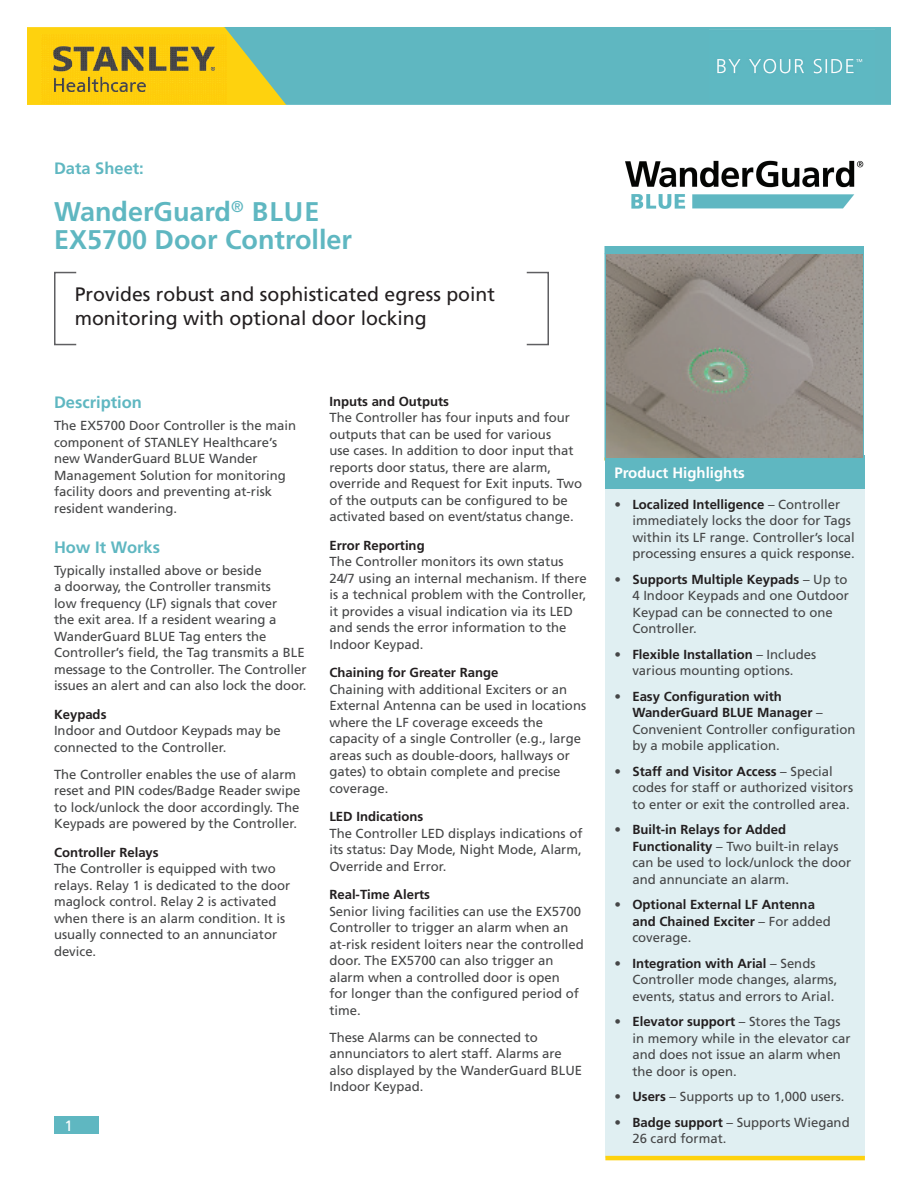
<style>
.page{position:relative;width:918px;height:1188px;background:#fff}
.page>*{position:absolute;margin:0;border:0;box-sizing:border-box;transform-origin:0 0}
.t1{font:700 27px "Frutiger";color:#5fb7c1}
.t2{font:19.5px/24px "Frutiger";color:#231f20}
.t3{font:700 16.5px "Frutiger";color:#5fb7c1}
.t4{font:700 15px "Frutiger";color:#fff}
.t5{font:15px "Frutiger";color:#fff}
.t6{font:13.2px/16.5px "Frutiger";color:#454647}
.t7{font:700 13.2px/16.5px "Frutiger";color:#231f20}
.s1{font-family:"Frutiger LT Std"}
.s2{font-weight:700;color:#231f20}
.s3{font-weight:400;color:#454647}
</style>
<div class="page">
<div style="left:54px;top:1116px;width:45px;height:18px;background:#5fb7c1"></div>
<div style="left:286px;top:27px;width:605px;height:78px;background:#5fb7c1"></div>
<svg style="left:27px;top:27px;width:259px;height:78px;background:#cac949"></svg>
<img style="left:42px;top:34px;width:184px;height:70px">
<hr style="left:604px;top:458px;width:260px;height:2px;background:#fed20e">
<div style="left:604px;top:246px;width:260px;height:8px;background:#5fb7c1"></div>
<div style="left:710px;top:29px;width:165px;height:74px;background:#5eb8c2"></div>
<img style="left:625px;top:160px;width:239px;height:49px">
<div style="left:605px;top:455px;width:260px;height:35px;background:#5fb7c1"></div>
<div style="left:605px;top:490px;width:260px;height:668px;background:#e0eff2"></div>
<hr style="left:605px;top:1156px;width:260px;height:4px;background:#fed20e">
<div style="left:54px;top:272px;width:23px;height:73px;border:2px solid #5f5f62"></div>
<div style="left:526px;top:272px;width:23px;height:73px;border:2px solid #5f5f62"></div>
<img style="left:606px;top:254px;width:256px;height:204px">
<p class="t3" style="left:54px;top:159px;width:91px">Data Sheet:</p>
<h1 class="t1" style="left:54px;top:196px;width:267px">WanderGuard<sup>®</sup> <span class="s1">BLUE</span></h1>
<h1 class="t1" style="left:54px;top:224px;width:300px">EX5700 Door Controller</h1>
<h2 class="t2" style="left:75px;top:282px;width:422px">Provides robust and sophisticated egress point monitoring with optional door locking</h2>
<p class="t3" style="left:54px;top:393px;width:89px">Description</p>
<p class="t6" style="left:54px;top:417px;width:244px">The EX5700 Door Controller is the main component of STANLEY Healthcare’s new WanderGuard BLUE Wander Management Solution for monitoring facility doors and preventing at-risk resident wandering.</p>
<p class="t3" style="left:54px;top:538px;width:108px">How It Works</p>
<p class="t6" style="left:54px;top:562px;width:254px">Typically installed above or beside<br>a doorway, the Controller transmits<br>low frequency (LF) signals that cover<br>the exit area. If a resident wearing a WanderGuard BLUE Tag enters the Controller’s field, the Tag transmits a BLE message to the Controller. The Controller issues an alert and can also lock the door.</p>
<p class="t7" style="left:54px;top:706px;width:54px">Keypads</p>
<p class="t6" style="left:54px;top:723px;width:228px">Indoor and Outdoor Keypads may be connected to the Controller.</p>
<p class="t6" style="left:54px;top:766px;width:248px">The Controller enables the use of alarm reset and PIN codes/Badge Reader swipe to lock/unlock the door accordingly. The Keypads are powered by the Controller.</p>
<p class="t7" style="left:54px;top:844px;width:106px">Controller Relays</p>
<p class="t6" style="left:54px;top:861px;width:238px">The Controller is equipped with two relays. Relay 1 is dedicated to the door maglock control. Relay 2 is activated when there is an alarm condition. It is usually connected to an annunciator device.</p>
<p class="t5" style="left:64px;top:1117px;width:10px">1</p>
<p class="t7" style="left:329px;top:393px;width:121px">Inputs and Outputs</p>
<p class="t6" style="left:329px;top:410px;width:254px">The Controller has four inputs and four outputs that can be used for various<br>use cases. In addition to door input that reports door status, there are alarm, override and Request for Exit inputs. Two of the outputs can be configured to be activated based on event/status change.</p>
<p class="t7" style="left:329px;top:537px;width:97px">Error Reporting</p>
<p class="t6" style="left:329px;top:554px;width:259px">The Controller monitors its own status 24/7 using an internal mechanism. If there is a technical problem with the Controller, it provides a visual indication via its LED and sends the error information to the Indoor Keypad.</p>
<p class="t7" style="left:329px;top:664px;width:170px">Chaining for Greater Range</p>
<p class="t6" style="left:329px;top:681px;width:258px">Chaining with additional Exciters or an External Antenna can be used in locations where the LF coverage exceeds the capacity of a single Controller (e.g., large areas such as double-doors, hallways or gates) to obtain complete and precise coverage.</p>
<p class="t7" style="left:329px;top:808px;width:96px">LED Indications</p>
<p class="t6" style="left:329px;top:825px;width:255px;text-align:justify">The Controller LED displays indications of its status: Day Mode, Night Mode, Alarm, Override and Error.</p>
<p class="t7" style="left:329px;top:886px;width:102px">Real-Time Alerts</p>
<p class="t6" style="left:329px;top:903px;width:256px">Senior living facilities can use the EX5700<br>Controller to trigger an alarm when an at-risk resident loiters near the controlled door. The EX5700 can also trigger an alarm when a controlled door is open<br>for longer than the configured period of time.</p>
<p class="t6" style="left:329px;top:1029px;width:254px">These Alarms can be connected to annunciators to alert staff. Alarms are also displayed by the WanderGuard BLUE<br>Indoor Keypad.</p>
<p class="t4" style="left:614px;top:464px;width:132px">Product Highlights</p>
<p class="t6" style="left:632px;top:496px;width:224px;text-indent:-18px">• <span class="s2">Localized Intelligence</span> – Controller immediately locks the door for Tags within its LF range. Controller’s local processing ensures a quick response.</p>
<p class="t6" style="left:632px;top:571px;width:218px;text-indent:-18px">• <span class="s2">Supports Multiple Keypads</span> – Up to<br>4 Indoor Keypads and one Outdoor<br>Keypad can be connected to one<br>Controller.</p>
<p class="t6" style="left:614px;top:646px;width:203px;text-align:center">• <span class="s2">Flexible Installation</span> – Includes various mounting options.</p>
<p class="t6" style="left:632px;top:688px;width:225px;text-indent:-18px">• <span class="s2">Easy Configuration with<br>WanderGuard BLUE Manager</span> –<br>Convenient Controller configuration by a mobile application.</p>
<p class="t6" style="left:632px;top:763px;width:222px;text-indent:-18px">• <span class="s2">Staff and Visitor Access</span> – Special codes for staff or authorized visitors to enter or exit the controlled area.</p>
<p class="t6" style="left:632px;top:821px;width:220px;text-indent:-18px">• <span class="s2">Built-in Relays for Added<br>Functionality</span> – Two built-in relays can be used to lock/unlock the door and annunciate an alarm.</p>
<p class="t7" style="left:632px;top:896px;width:200px;text-indent:-18px"><span class="s3">•</span> Optional External LF Antenna and Chained Exciter <span class="s3">– For added coverage.</span></p>
<p class="t6" style="left:632px;top:955px;width:206px;text-indent:-18px">• <span class="s2">Integration with Arial</span> – Sends<br>Controller mode changes, alarms, events, status and errors to Arial.</p>
<p class="t6" style="left:632px;top:1013px;width:220px;text-indent:-18px">• <span class="s2">Elevator support</span> – Stores the Tags in memory while in the elevator car and does not issue an alarm when the door is open.</p>
<p class="t6" style="left:614px;top:1088px;width:232px">• <span class="s2">Users</span> – Supports up to 1,000 users.</p>
<p class="t6" style="left:632px;top:1114px;width:219px;text-indent:-18px">• <span class="s2">Badge support</span> – Supports Wiegand<br>26 card format.</p>
</div>
